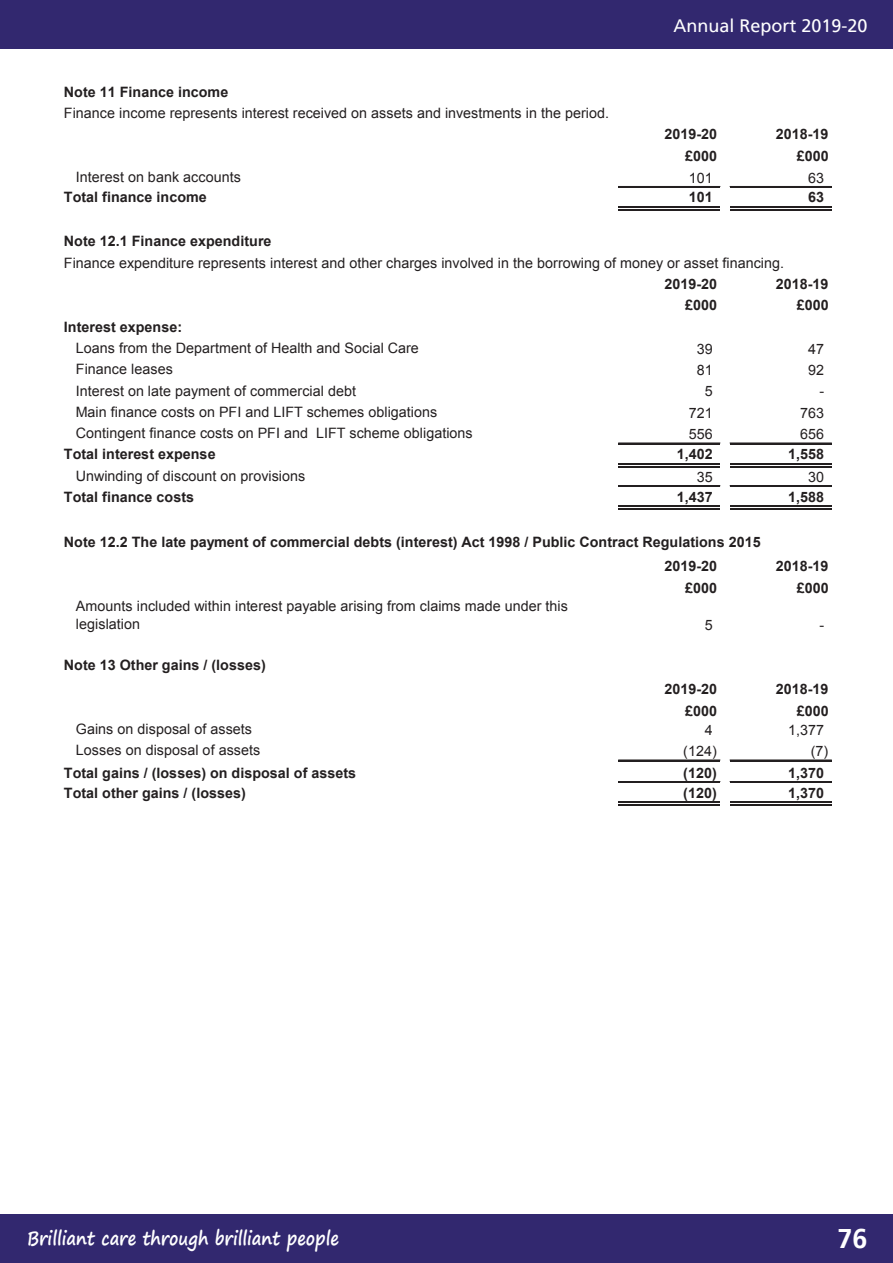
<style>
.page{position:relative;width:893px;height:1263px;background:#fff}
.page>*{position:absolute;margin:0;border:0;box-sizing:border-box;transform-origin:0 0}
.t1{font:700 27px "Frutiger LT Pro";color:#fff}
.t2{font:700 18.9px "Segoe Print";color:#fff;scale:.87 1}
.t3{font:18px "Frutiger LT Pro";color:#fff}
.t4{font:14.25px/17.7px "Arial";letter-spacing:.005em;color:#231f20}
.t5{font:700 14.25px/24.6px "Arial";letter-spacing:.005em;color:#231f20}
</style>
<div class="page">
<div style="left:0;top:0;width:893px;height:49px;background:#32286f"></div>
<div style="left:0;top:1214px;width:893px;height:49px;background:#32286f"></div>
<hr style="left:619px;top:186px;width:101px;height:2px;background:#231f20">
<hr style="left:619px;top:206px;width:101px;height:2px;background:#231f20">
<hr style="left:619px;top:209px;width:101px;height:2px;background:#231f20">
<hr style="left:619px;top:443px;width:101px;height:1px;background:#231f20">
<hr style="left:619px;top:463px;width:101px;height:1px;background:#231f20">
<hr style="left:619px;top:466px;width:101px;height:1px;background:#231f20">
<hr style="left:619px;top:485px;width:101px;height:1px;background:#231f20">
<hr style="left:619px;top:486px;width:101px;height:1px;background:#231f20">
<hr style="left:619px;top:505px;width:101px;height:2px;background:#231f20">
<hr style="left:619px;top:508px;width:101px;height:2px;background:#231f20">
<hr style="left:619px;top:760px;width:101px;height:1px;background:#231f20">
<hr style="left:619px;top:781px;width:101px;height:2px;background:#231f20">
<hr style="left:619px;top:801px;width:101px;height:2px;background:#231f20">
<hr style="left:619px;top:804px;width:101px;height:2px;background:#231f20">
<hr style="left:730px;top:186px;width:101px;height:2px;background:#231f20">
<hr style="left:730px;top:206px;width:101px;height:2px;background:#231f20">
<hr style="left:730px;top:209px;width:101px;height:2px;background:#231f20">
<hr style="left:730px;top:443px;width:101px;height:1px;background:#231f20">
<hr style="left:730px;top:463px;width:101px;height:1px;background:#231f20">
<hr style="left:730px;top:466px;width:101px;height:1px;background:#231f20">
<hr style="left:730px;top:485px;width:101px;height:1px;background:#231f20">
<hr style="left:730px;top:486px;width:101px;height:1px;background:#231f20">
<hr style="left:730px;top:505px;width:101px;height:2px;background:#231f20">
<hr style="left:730px;top:508px;width:101px;height:2px;background:#231f20">
<hr style="left:730px;top:760px;width:101px;height:1px;background:#231f20">
<hr style="left:730px;top:781px;width:101px;height:2px;background:#231f20">
<hr style="left:730px;top:801px;width:101px;height:2px;background:#231f20">
<hr style="left:730px;top:804px;width:101px;height:2px;background:#231f20">
<p class="t5" style="left:64px;top:80px;width:166px">Note 11 Finance income</p>
<p class="t4" style="left:64px;top:105px;width:547px">Finance income represents interest received on assets and investments in the period.</p>
<p class="t3" style="left:673px;top:15px;width:196px">Annual Report 2019-20</p>
<p class="t5" style="left:664px;top:123px;width:54px">2019-20</p>
<p class="t5" style="left:776px;top:123px;width:54px">2018-19</p>
<p class="t5" style="left:685px;top:144px;width:33px">£000</p>
<p class="t5" style="left:797px;top:144px;width:33px">£000</p>
<p class="t4" style="left:76px;top:168px;width:166px">Interest on bank accounts</p>
<p class="t4" style="left:689px;top:169px;width:25px">101</p>
<p class="t4" style="left:808px;top:169px;width:17px">63</p>
<p class="t5" style="left:64px;top:186px;width:144px">Total finance income</p>
<p class="t5" style="left:689px;top:186px;width:25px">101</p>
<p class="t5" style="left:808px;top:186px;width:17px">63</p>
<p class="t5" style="left:64px;top:229px;width:209px">Note 12.1 Finance expenditure</p>
<p class="t4" style="left:64px;top:254px;width:722px">Finance expenditure represents interest and other charges involved in the borrowing of money or asset financing.</p>
<p class="t5" style="left:664px;top:272px;width:54px">2019-20</p>
<p class="t5" style="left:776px;top:272px;width:54px">2018-19</p>
<p class="t5" style="left:685px;top:294px;width:33px">£000</p>
<p class="t5" style="left:797px;top:294px;width:33px">£000</p>
<p class="t5" style="left:64px;top:315px;width:120px">Interest expense:</p>
<p class="t4" style="left:76px;top:339px;width:344px">Loans from the Department of Health and Social Care</p>
<p class="t4" style="left:697px;top:340px;width:17px">39</p>
<p class="t4" style="left:808px;top:340px;width:17px">47</p>
<p class="t4" style="left:76px;top:360px;width:98px">Finance leases</p>
<p class="t4" style="left:697px;top:361px;width:17px">81</p>
<p class="t4" style="left:808px;top:361px;width:17px">92</p>
<p class="t4" style="left:76px;top:382px;width:282px">Interest on late payment of commercial debt</p>
<p class="t4" style="left:705px;top:383px;width:9px">5</p>
<p class="t4" style="left:820px;top:383px;width:6px">-</p>
<p class="t4" style="left:76px;top:403px;width:363px">Main finance costs on PFI and LIFT schemes obligations</p>
<p class="t4" style="left:689px;top:404px;width:25px">721</p>
<p class="t4" style="left:800px;top:404px;width:25px">763</p>
<p class="t4" style="left:76px;top:425px;width:398px">Contingent finance costs on PFI and LIFT scheme obligations</p>
<p class="t4" style="left:689px;top:425px;width:25px">556</p>
<p class="t4" style="left:800px;top:425px;width:25px">656</p>
<p class="t5" style="left:64px;top:442px;width:153px">Total interest expense</p>
<p class="t5" style="left:677px;top:442px;width:37px">1,402</p>
<p class="t5" style="left:788px;top:442px;width:37px">1,558</p>
<p class="t4" style="left:76px;top:467px;width:231px">Unwinding of discount on provisions</p>
<p class="t4" style="left:697px;top:468px;width:17px">35</p>
<p class="t4" style="left:808px;top:468px;width:17px">30</p>
<p class="t5" style="left:64px;top:485px;width:132px">Total finance costs</p>
<p class="t5" style="left:677px;top:485px;width:37px">1,437</p>
<p class="t5" style="left:788px;top:485px;width:37px">1,588</p>
<p class="t5" style="left:664px;top:530px;width:98px;text-indent:-600px">Note 12.2 The late payment of commercial debts (interest) Act 1998 / Public Contract Regulations 2015<br>2019-20</p>
<p class="t5" style="left:776px;top:554px;width:54px">2018-19</p>
<p class="t4" style="left:76px;top:598px;width:494px">Amounts included within interest payable arising from claims made under this legislation</p>
<p class="t5" style="left:64px;top:653px;width:203px">Note 13 Other gains / (losses)</p>
<p class="t5" style="left:685px;top:576px;width:33px">£000</p>
<p class="t5" style="left:797px;top:576px;width:33px">£000</p>
<p class="t4" style="left:705px;top:616px;width:9px">5</p>
<p class="t4" style="left:820px;top:616px;width:6px">-</p>
<p class="t5" style="left:664px;top:677px;width:54px">2019-20</p>
<p class="t5" style="left:776px;top:677px;width:54px">2018-19</p>
<p class="t5" style="left:685px;top:699px;width:33px">£000</p>
<p class="t5" style="left:797px;top:699px;width:33px">£000</p>
<p class="t4" style="left:76px;top:720px;width:178px">Gains on disposal of assets</p>
<p class="t4" style="left:705px;top:721px;width:9px">4</p>
<p class="t4" style="left:788px;top:721px;width:37px">1,377</p>
<p class="t4" style="left:76px;top:742px;width:186px">Losses on disposal of assets</p>
<p class="t4" style="left:683px;top:742px;width:35px">(124)</p>
<p class="t4" style="left:811px;top:742px;width:19px">(7)</p>
<p class="t5" style="left:64px;top:761px;width:294px">Total gains / (losses) on disposal of assets</p>
<p class="t5" style="left:683px;top:761px;width:35px">(120)</p>
<p class="t5" style="left:788px;top:761px;width:37px">1,370</p>
<p class="t5" style="left:64px;top:781px;width:183px">Total other gains / (losses)</p>
<p class="t5" style="left:683px;top:781px;width:35px">(120)</p>
<p class="t5" style="left:788px;top:781px;width:37px">1,370</p>
<h2 class="t2" style="left:27px;top:1221px;width:360px">Brilliant care through brilliant people</h2>
<h1 class="t1" style="left:838px;top:1222px;width:32px">76</h1>
</div>
